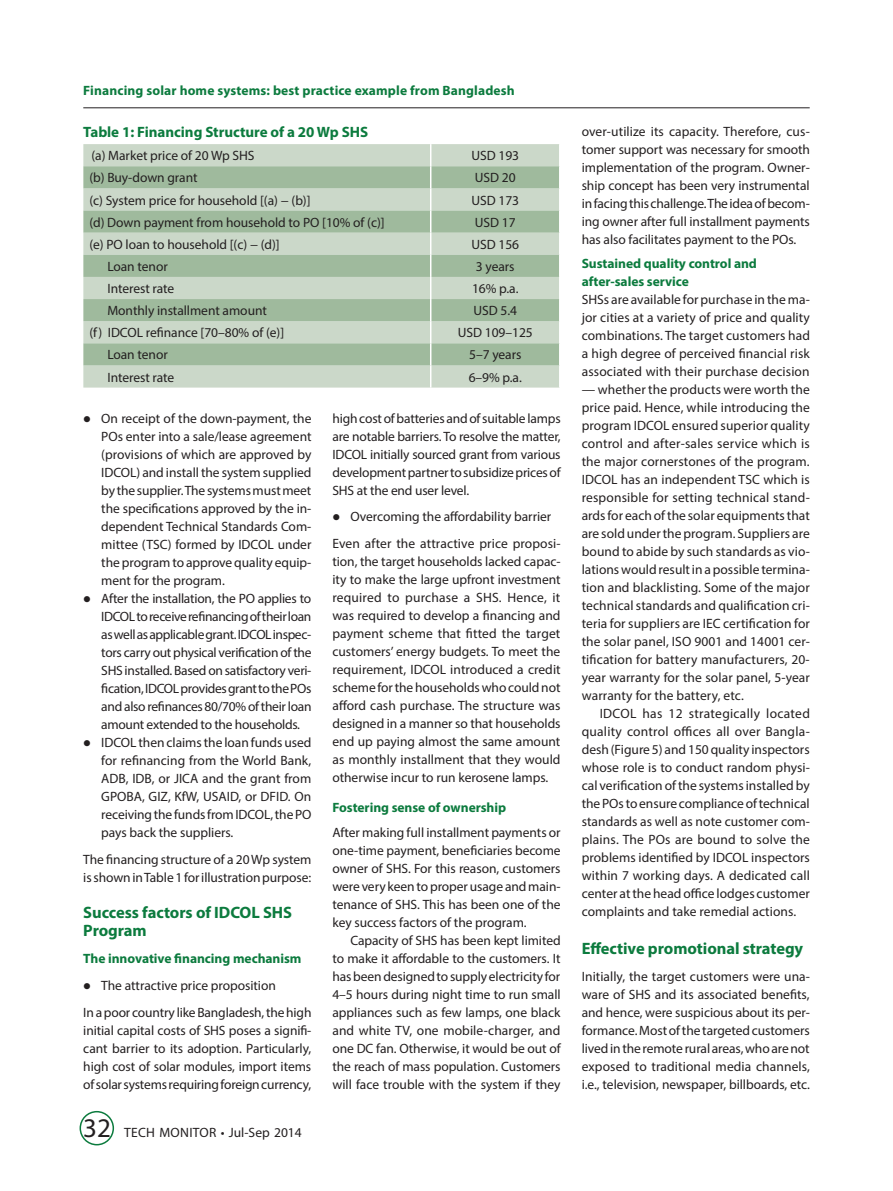
<style>
.page{position:relative;width:893px;height:1191px;background:#fff}
.page>*{position:absolute;margin:0;border:0;box-sizing:border-box;transform-origin:0 0}
.t1{font:700 16.5px/18px "Myriad Pro";letter-spacing:-.005em;color:#0c7b3e}
.TT{font:700 15px "Myriad Pro";letter-spacing:-.005em;color:#0c7b3e}
.BT{font:13.5px/18px "Myriad Pro";letter-spacing:-.005em;color:#231f20;text-align:justify}
.BT1{font:13.5px/18px "Myriad Pro";letter-spacing:-.005em;color:#231f20;text-align:justify}
.NL{font:13.5px/18px "Myriad Pro";letter-spacing:-.005em;color:#231f20;text-align:justify}
.Tbl_Tx{font:13.5px "Myriad Pro";letter-spacing:-.005em;color:#231f20}
.t2{font:700 13.5px/18px "Myriad Pro";letter-spacing:-.005em;color:#0c7b3e}
.BLM{font:13.5px "Myriad Pro";letter-spacing:-.005em;color:#231f20}
.BLF{font:13.5px "Myriad Pro";letter-spacing:-.005em;color:#231f20}
.BT-2{font:13.5px "Myriad Pro";letter-spacing:.015em;color:#231f20}
.s1{font-size:27px}
</style>
<div class="page">
<hr style="left:83px;top:107px;width:726px;height:1px;background:#231f20">
<div style="left:80px;top:1111px;width:34px;height:34px;border:2px solid #0c7b3e;border-radius:50%"></div>
<div style="left:83px;top:144px;width:476px;height:243px;background:#cbd8c9"></div>
<svg style="left:83px;top:166px;width:476px;height:199px;background:#b3c7b1"></svg>
<svg style="left:430px;top:144px;width:1px;height:243px"></svg>
<p class="t2" style="left:83px;top:81px;width:433px">Financing solar home systems: best practice example from Bangladesh</p>
<p class="TT" style="left:83px;top:122px;width:286px">Table 1: Financing Structure of a 20 Wp SHS</p>
<p class="Tbl_Tx" style="left:91px;top:147px;width:165px">(a) Market price of 20 Wp SHS</p>
<p class="Tbl_Tx" style="left:471px;top:147px;width:49px">USD 193</p>
<p class="Tbl_Tx" style="left:89px;top:169px;width:110px">(b) Buy-down grant</p>
<p class="Tbl_Tx" style="left:475px;top:169px;width:42px">USD 20</p>
<p class="Tbl_Tx" style="left:89px;top:192px;width:223px">(c) System price for household [(a) − (b)]</p>
<p class="Tbl_Tx" style="left:471px;top:192px;width:49px">USD 173</p>
<p class="Tbl_Tx" style="left:89px;top:214px;width:297px">(d) Down payment from household to PO [10% of (c)]</p>
<p class="Tbl_Tx" style="left:475px;top:214px;width:42px">USD 17</p>
<p class="Tbl_Tx" style="left:89px;top:236px;width:192px">(e) PO loan to household [(c) − (d)]</p>
<p class="Tbl_Tx" style="left:471px;top:236px;width:49px">USD 156</p>
<p class="Tbl_Tx" style="left:107px;top:258px;width:62px">Loan tenor</p>
<p class="Tbl_Tx" style="left:476px;top:258px;width:40px">3 years</p>
<p class="Tbl_Tx" style="left:107px;top:280px;width:68px">Interest rate</p>
<p class="Tbl_Tx" style="left:472px;top:280px;width:48px">16% p.a.</p>
<p class="Tbl_Tx" style="left:107px;top:302px;width:161px">Monthly installment amount</p>
<p class="Tbl_Tx" style="left:473px;top:302px;width:45px">USD 5.4</p>
<p class="Tbl_Tx" style="left:89px;top:324px;width:196px">(f) IDCOL refinance [70–80% of (e)]</p>
<p class="Tbl_Tx" style="left:458px;top:324px;width:77px">USD 109–125</p>
<p class="Tbl_Tx" style="left:107px;top:346px;width:62px">Loan tenor</p>
<p class="Tbl_Tx" style="left:469px;top:346px;width:54px">5–7 years</p>
<p class="Tbl_Tx" style="left:107px;top:369px;width:68px">Interest rate</p>
<p class="Tbl_Tx" style="left:468px;top:369px;width:55px">6–9% p.a.</p>
<p class="BT" style="left:332px;top:409px;width:230px">high cost of batteries and of suitable lamps are notable barriers. To resolve the matter, IDCOL initially sourced grant from various development partner to subsidize prices of SHS at the end user level.</p>
<p class="BLM" style="left:332px;top:507px;width:220px">● Overcoming the affordability barrier</p>
<p class="BT" style="left:332px;top:534px;width:230px">Even after the attractive price proposi&shy;tion, the target households lacked capac&shy;ity to make the large upfront investment required to purchase a SHS. Hence, it was required to develop a financing and payment scheme that fitted the target customers’ energy budgets. To meet the requirement, IDCOL introduced a credit scheme for the households who could not afford cash purchase. The structure was designed in a manner so that households end up paying almost the same amount as monthly installment that they would otherwise incur to run kerosene lamps.</p>
<h2 class="t2" style="left:332px;top:797px;width:175px">Fostering sense of ownership</h2>
<p class="BT" style="left:332px;top:823px;width:230px">After making full installment payments or one-time payment, beneficiaries become owner of SHS. For this reason, customers were very keen to proper usage and main&shy;tenance of SHS. This has been one of the key success factors of the program.</p>
<p class="BT1" style="left:332px;top:931px;width:230px;text-indent:18px">Capacity of SHS has been kept limited to make it affordable to the customers. It has been designed to supply electricity for 4–5 hours during night time to run small appliances such as few lamps, one black and white TV, one mobile-charger, and one DC fan. Otherwise, it would be out of the reach of mass population. Customers will face trouble with the system if they</p>
<p class="NL" style="left:101px;top:409px;width:212px;text-indent:-18px">● On receipt of the down-payment, the POs enter into a sale/lease agreement (provisions of which are approved by IDCOL) and install the system supplied by the supplier. The systems must meet the specifications approved by the in&shy;dependent Technical Standards Com&shy;mittee (TSC) formed by IDCOL under the program to approve quality equip&shy;ment for the program.</p>
<p class="NL" style="left:101px;top:589px;width:212px;text-indent:-18px">● After the installation, the PO applies to IDCOL to receive refinancing of their loan as well as applicable grant. IDCOL inspec&shy;tors carry out physical verification of the SHS installed. Based on satisfactory veri&shy;fication, IDCOL provides grant to the POs and also refinances 80/70% of their loan amount extended to the households.</p>
<p class="NL" style="left:101px;top:733px;width:212px;text-indent:-18px">● IDCOL then claims the loan funds used for refinancing from the World Bank, ADB, IDB, or JICA and the grant from GPOBA, GIZ, KfW, USAID, or DFID. On receiving the funds from IDCOL, the PO pays back the suppliers.</p>
<p class="BT" style="left:83px;top:850px;width:230px">The financing structure of a 20 Wp system is shown in Table 1 for illustration purpose:</p>
<h1 class="t1" style="left:83px;top:903px;width:210px">Success factors of IDCOL SHS<br>Program</h1>
<h2 class="t2" style="left:83px;top:949px;width:220px">The innovative financing mechanism</h2>
<p class="BLF" style="left:83px;top:977px;width:194px">● The attractive price proposition</p>
<p class="BT" style="left:83px;top:1003px;width:230px">In a poor country like Bangladesh, the high initial capital costs of SHS poses a signifi&shy;cant barrier to its adoption. Particularly, high cost of solar modules, import items of solar systems requiring foreign currency,</p>
<p class="BT-2" style="left:83px;top:1124px;width:220px"><span class="s1">32</span> TECH MONITOR • Jul-Sep 2014</p>
<p class="BT1" style="left:581px;top:122px;width:230px">over-utilize its capacity. Therefore, cus&shy;tomer support was necessary for smooth implementation of the program. Owner&shy;ship concept has been very instrumental in facing this challenge. The idea of becom&shy;ing owner after full installment payments has also facilitates payment to the POs.</p>
<h2 class="t2" style="left:581px;top:254px;width:177px">Sustained quality control and after-sales service</h2>
<p class="BT" style="left:581px;top:290px;width:230px">SHSs are available for purchase in the ma&shy;jor cities at a variety of price and quality combinations. The target customers had a high degree of perceived financial risk associated with their purchase decision</p>
<p class="BT" style="left:581px;top:380px;width:230px">— whether the products were worth the price paid. Hence, while introducing the program IDCOL ensured superior quality control and after-sales service which is the major cornerstones of the program.<br>IDCOL has an independent TSC which is responsible for setting technical stand&shy;ards for each of the solar equipments that are sold under the program. Suppliers are bound to abide by such standards as vio&shy;lations would result in a possible termina&shy;tion and blacklisting. Some of the major technical standards and qualification cri&shy;teria for suppliers are IEC certification for the solar panel, ISO 9001 and 14001 cer&shy;tification for battery manufacturers, 20- year warranty for the solar panel, 5-year warranty for the battery, etc.</p>
<p class="BT1" style="left:581px;top:704px;width:230px;text-indent:18px">IDCOL has 12 strategically located quality control offices all over Bangla&shy;desh (Figure 5) and 150 quality inspectors whose role is to conduct random physi&shy;cal verification of the systems installed by the POs to ensure compliance of technical standards as well as note customer com&shy;plains. The POs are bound to solve the problems identified by IDCOL inspectors within 7 working days. A dedicated call center at the head office lodges customer complaints and take remedial actions.</p>
<h1 class="t1" style="left:581px;top:939px;width:223px">Effective promotional strategy</h1>
<p class="BT" style="left:581px;top:967px;width:230px">Initially, the target customers were una&shy;ware of SHS and its associated benefits, and hence, were suspicious about its per&shy;formance. Most of the targeted customers lived in the remote rural areas, who are not exposed to traditional media channels, i.e., television, newspaper, billboards, etc.</p>
</div>
